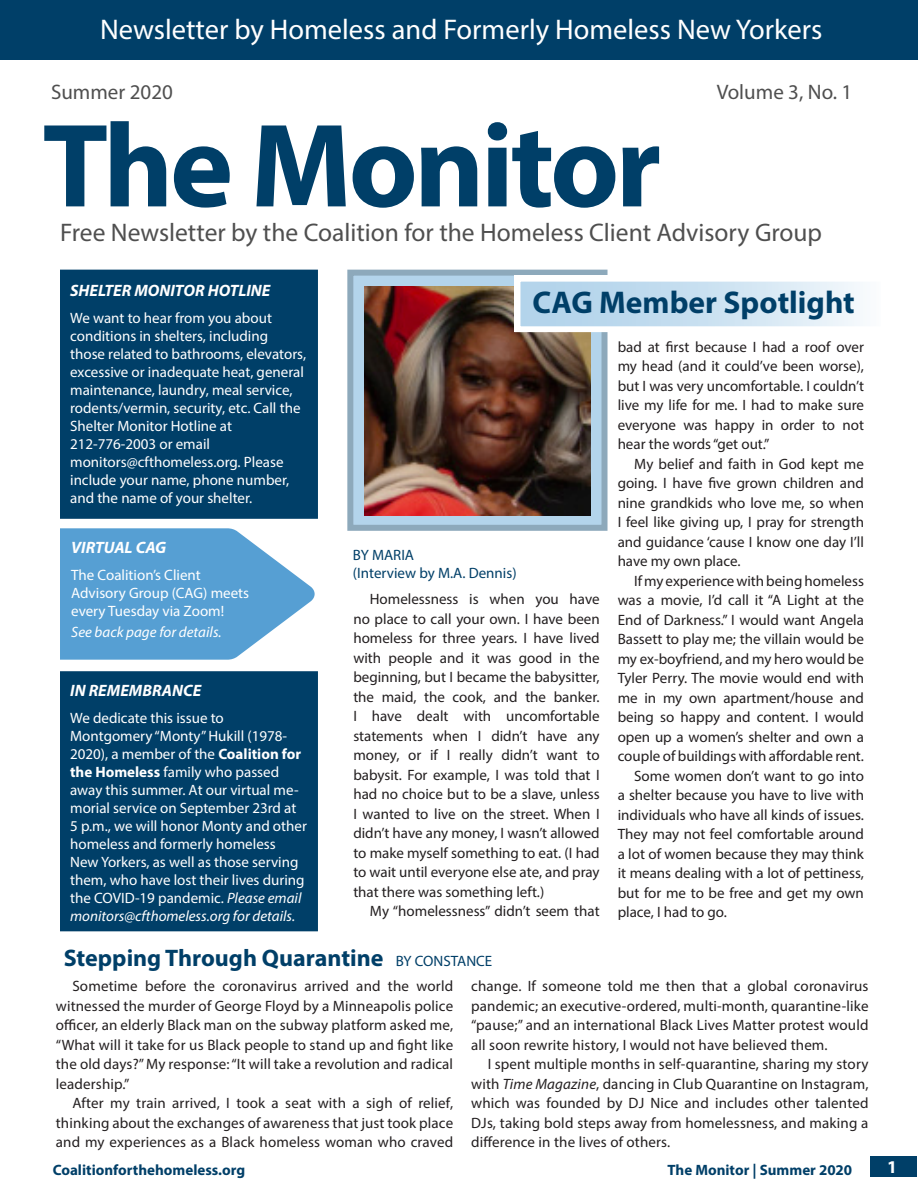
<style>
.page{position:relative;width:918px;height:1188px;background:#fff}
.page>*{position:absolute;margin:0;border:0;box-sizing:border-box;transform-origin:0 0}
.t1{font:700 120px "Myriad Pro";letter-spacing:-.03em;color:#003f68}
.Head_1{font:700 31.5px "Myriad Pro";color:#003f68}
.News_title_flash{font:28.5px "Myriad Pro";color:#fff}
.Tagline{font:25.5px "Myriad Pro";color:#4f4f4f}
.Head_1-2{font:700 24px "Myriad Pro";color:#003f68}
.t2{font:21px "Myriad Pro";color:#4f4f4f}
.t3{font:700 18px "Myriad Pro";color:#fff}
.t4{font:italic 700 16.5px "Myriad Pro";color:#fff}
.Body{font:15px/19.5px "Myriad Pro";color:#231f20;text-align:justify}
.t5{font:15px/18px "Myriad Pro";color:#fff}
.t6{font:700 15px "Myriad Pro";color:#003f68}
.Head_1-3{font:15px/18px "Myriad Pro";color:#003f68}
.t7{font:italic 15px "Myriad Pro";color:#fff}
.s1{font-weight:700}
.s2{font-style:italic}
</style>
<div class="page">
<svg style="left:347px;top:270px;width:261px;height:261px;background:#a1bcce"></svg>
<div style="left:0;top:0;width:918px;height:59px;background:#003f68"></div>
<div style="left:870px;top:1156px;width:47px;height:21px;background:#003f68"></div>
<div style="left:54px;top:264px;width:270px;height:261px;background:#003f68;border:6px solid #fff"></div>
<div style="left:54px;top:665px;width:270px;height:272px;background:#003f68;border:6px solid #fff"></div>
<svg style="left:60px;top:528px;width:255px;height:132px;background:#70add9"></svg>
<img style="left:365px;top:287px;width:225px;height:229px">
<div style="left:514px;top:276px;width:373px;height:56px;background:linear-gradient(to right,#a8cde8,#f3f8fc);border:6px solid #fff"></div>
<p class="News_title_flash" style="left:100px;top:12px;width:724px">Newsletter by Homeless and Formerly Homeless New Yorkers</p>
<p class="t2" style="left:51px;top:79px;width:123px">Summer 2020</p>
<p class="t2" style="left:717px;top:79px;width:137px">Volume 3, No. 1</p>
<p class="t1" style="left:43px;top:88px;width:620px">The Monitor</p>
<p class="Tagline" style="left:60px;top:217px;width:764px">Free Newsletter by the Coalition for the Homeless Client Advisory Group</p>
<p class="t4" style="left:70px;top:280px;width:202px">SHELTER MONITOR HOTLINE</p>
<p class="t5" style="left:70px;top:309px;width:238px">We want to hear from you about conditions in shelters, including those related to bathrooms, elevators, excessive or inadequate heat, general maintenance, laundry, meal service, rodents/vermin, security, etc. Call the Shelter Monitor Hotline at 212-776-2003 or email monitors@cfthomeless.org. Please include your name, phone number, and the name of your shelter.</p>
<p class="t4" style="left:71px;top:537px;width:97px">VIRTUAL CAG</p>
<p class="t5" style="left:71px;top:566px;width:179px">The Coalition’s Client<br>Advisory Group (CAG) meets every Tuesday via Zoom!</p>
<p class="t7" style="left:71px;top:623px;width:152px">See back page for details.</p>
<p class="t4" style="left:70px;top:679px;width:133px">IN REMEMBRANCE</p>
<p class="t5" style="left:70px;top:708px;width:238px">We dedicate this issue to Montgomery “Monty” Hukill (1978- 2020), a member of the <span class="s1">Coalition for the Homeless</span> family who passed away this summer. At our virtual me&shy;morial service on September 23rd at 5 p.m., we will honor Monty and other homeless and formerly homeless New Yorkers, as well as those serving them, who have lost their lives during the COVID-19 pandemic. <span class="s2">Please email monitors@cfthomeless.org for details.</span></p>
<p class="Head_1" style="left:532px;top:282px;width:324px">CAG Member Spotlight</p>
<p class="Head_1-3" style="left:353px;top:546px;width:165px">BY MARIA<br>(Interview by M.A. Dennis)</p>
<p class="Body" style="left:353px;top:589px;width:248px;text-indent:16px">Homelessness is when you have no place to call your own. I have been homeless for three years. I have lived with people and it was good in the beginning, but I became the babysitter, the maid, the cook, and the banker.<br>I have dealt with uncomfortable statements when I didn’t have any money, or if I really didn’t want to babysit. For example, I was told that I had no choice but to be a slave, unless I wanted to live on the street. When I didn’t have any money, I wasn’t allowed to make myself something to eat. (I had to wait until everyone else ate, and pray that there was something left.)</p>
<p class="Body" style="left:370px;top:901px;width:231px">My “homelessness” didn’t seem that</p>
<p class="Body" style="left:618px;top:337px;width:248px">bad at first because I had a roof over my head (and it could’ve been worse), but I was very uncomfortable. I couldn’t live my life for me. I had to make sure everyone was happy in order to not hear the words “get out.”</p>
<p class="Body" style="left:618px;top:454px;width:248px;text-indent:16px">My belief and faith in God kept me going. I have five grown children and nine grandkids who love me, so when I feel like giving up, I pray for strength and guidance ‘cause I know one day I’ll have my own place.</p>
<p class="Body" style="left:618px;top:571px;width:248px;text-indent:16px">If my experience with being homeless was a movie, I’d call it “A Light at the End of Darkness.” I would want Angela Bassett to play me; the villain would be my ex-boyfriend, and my hero would be Tyler Perry. The movie would end with me in my own apartment/house and being so happy and content. I would open up a women’s shelter and own a couple of buildings with affordable rent.</p>
<p class="Body" style="left:618px;top:766px;width:248px;text-indent:16px">Some women don’t want to go into a shelter because you have to live with individuals who have all kinds of issues.<br>They may not feel comfortable around a lot of women because they may think it means dealing with a lot of pettiness, but for me to be free and get my own place, I had to go.</p>
<p class="Head_1-2" style="left:64px;top:942px;width:321px">Stepping Through Quarantine</p>
<p class="Head_1-3" style="left:396px;top:952px;width:98px">BY CONSTANCE</p>
<p class="Body" style="left:56px;top:976px;width:399px;text-indent:16px">Sometime before the coronavirus arrived and the world witnessed the murder of George Floyd by a Minneapolis police officer, an elderly Black man on the subway platform asked me, “What will it take for us Black people to stand up and fight like the old days?” My response: “It will take a revolution and radical leadership.”</p>
<p class="Body" style="left:56px;top:1093px;width:399px;text-indent:16px">After my train arrived, I took a seat with a sigh of relief, thinking about the exchanges of awareness that just took place and my experiences as a Black homeless woman who craved</p>
<p class="t6" style="left:53px;top:1160px;width:194px">Coalitionforthehomeless.org</p>
<p class="Body" style="left:471px;top:976px;width:399px">change. If someone told me then that a global coronavirus pandemic; an executive-ordered, multi-month, quarantine-like “pause;” and an international Black Lives Matter protest would all soon rewrite history, I would not have believed them.</p>
<p class="Body" style="left:471px;top:1054px;width:399px;text-indent:16px">I spent multiple months in self-quarantine, sharing my story with <span class="s2">Time Magazine</span>, dancing in Club Quarantine on Instagram, which was founded by DJ Nice and includes other talented DJs, taking bold steps away from homelessness, and making a difference in the lives of others.</p>
<p class="t6" style="left:668px;top:1160px;width:186px">The Monitor | Summer 2020</p>
<p class="t3" style="left:887px;top:1155px;width:11px">1</p>
</div>
